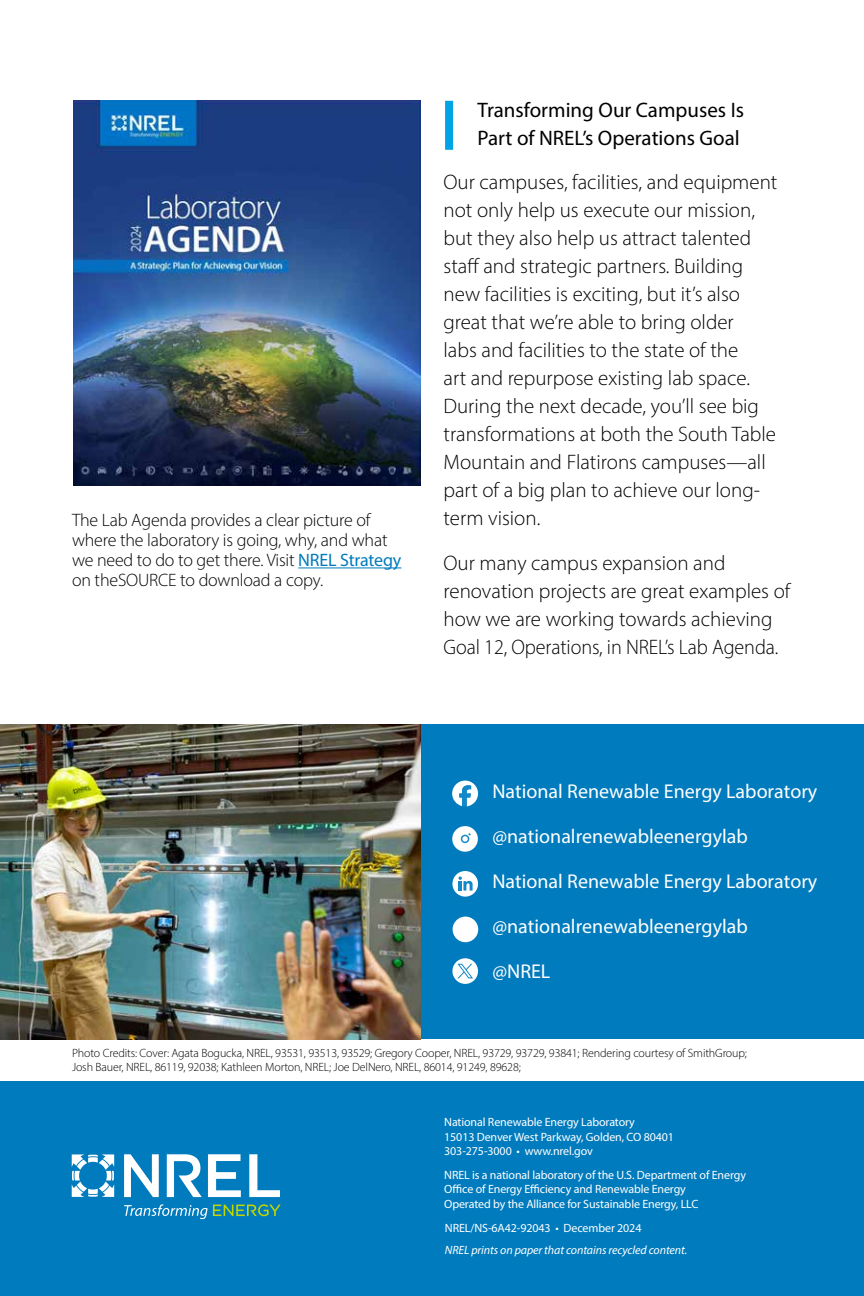
<style>
.page{position:relative;width:864px;height:1296px;background:#fff}
.page>*{position:absolute;margin:0;border:0;box-sizing:border-box;transform-origin:0 0}
.t1{font:300 21px/28px "Myriad Pro";color:#000}
.t2{font:21px/28px "Myriad Pro";color:#000}
.t3{font:20px "Myriad Pro";color:#fff}
.t4{font:300 18px/20px "Myriad Pro";letter-spacing:-.01em;color:#000101}
.t5{font:12px/14.4px "Myriad Pro";letter-spacing:-.01em;color:#fff}
.t6{font:300 12px/14.4px "Myriad Pro";letter-spacing:-.01em;color:#000101}
.t7{font:italic 12px "Myriad Pro";letter-spacing:-.01em;color:#fff}
.s1{font-weight:400;color:#007bbd}
</style>
<div class="page">
<div style="left:0;top:1081px;width:864px;height:215px;background:#007bbd"></div>
<div style="left:420px;top:724px;width:444px;height:317px;background:#007bbd"></div>
<div style="left:0;top:1040px;width:864px;height:41px;background:#fff"></div>
<div style="left:445px;top:101px;width:8px;height:49px;background:#00a4e4"></div>
<hr style="left:298px;top:567px;width:103px;height:1px;background:#007bbd">
<img style="left:73px;top:101px;width:347px;height:384px">
<img style="left:0;top:724px;width:420px;height:316px">
<svg style="left:452px;top:781px;width:26px;height:25px"></svg>
<div style="left:452px;top:826px;width:26px;height:26px;background:#fff;border-radius:50%"></div>
<svg style="left:461px;top:833px;width:10px;height:10px"></svg>
<svg style="left:452px;top:871px;width:26px;height:26px"></svg>
<svg style="left:459px;top:876px;width:14px;height:15px"></svg>
<svg style="left:453px;top:917px;width:25px;height:25px"></svg>
<svg style="left:452px;top:958px;width:26px;height:26px"></svg>
<svg style="left:457px;top:964px;width:16px;height:14px"></svg>
<svg style="left:72px;top:1154px;width:42px;height:43px"></svg>
<svg style="left:124px;top:1154px;width:35px;height:43px"></svg>
<svg style="left:167px;top:1154px;width:35px;height:43px"></svg>
<svg style="left:208px;top:1154px;width:33px;height:43px"></svg>
<svg style="left:249px;top:1154px;width:31px;height:43px"></svg>
<svg style="left:124px;top:1204px;width:157px;height:15px"></svg>
<p class="t4" style="left:72px;top:510px;width:331px">The Lab Agenda provides a clear picture of where the laboratory is going, why, and what we need to do to get there. Visit <span class="s1">NREL Strategy </span>on theSOURCE to download a copy.</p>
<p class="t2" style="left:478px;top:95px;width:268px">Transforming Our Campuses Is<br>Part of NREL’s Operations Goal</p>
<p class="t1" style="left:444px;top:168px;width:335px">Our campuses, facilities, and equipment not only help us execute our mission, but they also help us attract talented staf and strategic partners. Building new facilities is exciting, but it’s also great that we’re able to bring older<br>labs and facilities to the state of the<br>art and repurpose existing lab space.<br>During the next decade, you’ll see big transformations at both the South Table Mountain and Flatirons campuses—all part of a big plan to achieve our long&shy;term vision.</p>
<p class="t1" style="left:444px;top:549px;width:350px">Our many campus expansion and renovation projects are great examples of how we are working towards achieving Goal 12, Operations, in NREL’s Lab Agenda.</p>
<p class="t3" style="left:492px;top:779px;width:326px">National Renewable Energy Laboratory</p>
<p class="t3" style="left:492px;top:824px;width:257px">@nationalrenewableenergylab</p>
<p class="t3" style="left:492px;top:869px;width:326px">National Renewable Energy Laboratory</p>
<p class="t3" style="left:492px;top:914px;width:257px">@nationalrenewableenergylab</p>
<p class="t3" style="left:492px;top:958px;width:59px">@NREL</p>
<p class="t6" style="left:72px;top:1046px;width:677px">Photo Credits: Cover: Agata Bogucka, NREL, 93531, 93513, 93529; Gregory Cooper, NREL, 93729, 93729, 93841; Rendering courtesy of SmithGroup;<br>Josh Bauer, NREL, 86119, 92038; Kathleen Morton, NREL; Joe DelNero, NREL, 86014, 91249, 89628;</p>
<p class="t5" style="left:444px;top:1115px;width:231px">National Renewable Energy Laboratory<br>15013 Denver West Parkway, Golden, CO 80401<br>303-275-3000 • www.nrel.gov</p>
<p class="t5" style="left:444px;top:1167px;width:303px">NREL is a national laboratory of the U.S. Department of Energy<br>Ofce of Energy Efciency and Renewable Energy<br>Operated by the Alliance for Sustainable Energy, LLC</p>
<p class="t5" style="left:445px;top:1220px;width:198px">NREL/NS-6A42-92043 • December 2024</p>
<p class="t7" style="left:445px;top:1243px;width:244px">NREL prints on paper that contains recycled content.</p>
</div>
